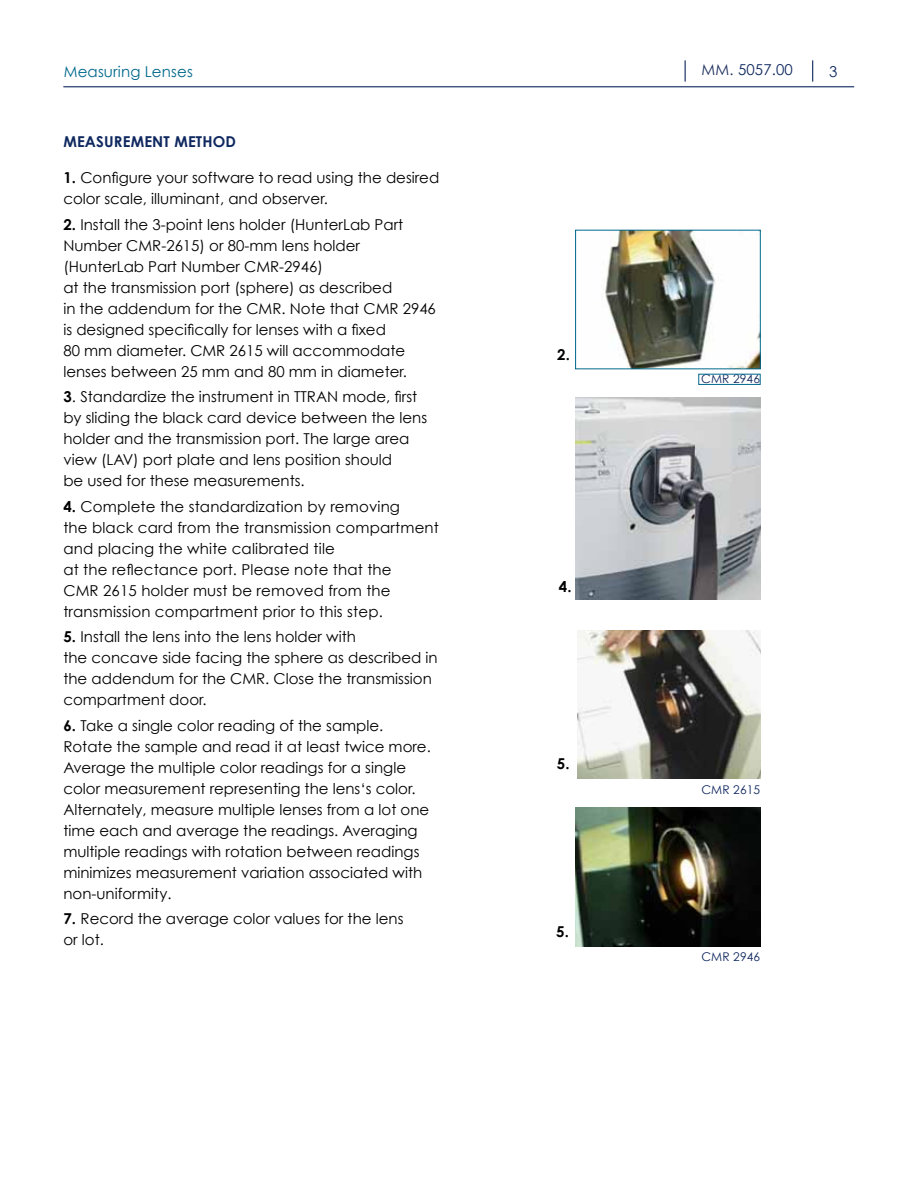
<style>
.page{position:relative;width:918px;height:1188px;background:#fff}
.page>*{position:absolute;margin:0;border:0;box-sizing:border-box;transform-origin:0 0}
.t1{font:15px/21px "Century Gothic";color:#000}
.t2{font:700 15px "Century Gothic";letter-spacing:.01em;color:#0f285f}
.t3{font:15px "Century Gothic";letter-spacing:.01em;color:#00688c}
.t4{font:15px "Century Gothic";letter-spacing:.01em;color:#0f285f}
.t5{font:700 15px "Century Gothic";color:#000}
.t6{font:12px "Century Gothic";letter-spacing:.01em;color:#0f285f}
.s1{color:#20315e}
.s2{font-weight:700}
</style>
<div class="page">
<hr style="left:63px;top:86px;width:791px;height:1px;background:#0f285f">
<svg style="left:685px;top:60px;width:1px;height:22px"></svg>
<svg style="left:812px;top:60px;width:1px;height:22px"></svg>
<div style="left:699px;top:374px;width:61px;height:11px;border:1px solid #00688c"></div>
<img style="left:603px;top:232px;width:156px;height:135px">
<div style="left:575px;top:230px;width:186px;height:139px;border:1px solid #00688c"></div>
<img style="left:576px;top:398px;width:185px;height:202px">
<img style="left:578px;top:630px;width:183px;height:149px">
<img style="left:576px;top:808px;width:184px;height:138px">
<p class="t4" style="left:702px;top:60px;width:93px"><span class="s1">MM.</span> 5057.00</p>
<p class="t3" style="left:64px;top:63px;width:131px">Measuring Lenses</p>
<p class="t4" style="left:829px;top:63px;width:10px">3</p>
<p class="t2" style="left:63px;top:132px;width:32px">MEASUR</p>
<p class="t2" style="left:123px;top:132px;width:115px">EMENT METHOD</p>
<p class="t1" style="left:63px;top:167px;width:377px"><span class="s2">1.</span> Configure your software to read using the desired color scale, illuminant, and observer.</p>
<p class="t1" style="left:63px;top:214px;width:374px"><span class="s2">2.</span> Install the 3-point lens holder (HunterLab Part Number CMR-2615) or 80-mm lens holder (HunterLab Part Number CMR-2946)<br>at the transmission port (sphere) as described<br>in the addendum for the CMR. Note that CMR 2946 is designed specifically for lenses with a fixed<br>80 mm diameter. CMR 2615 will accommodate lenses between 25 mm and 80 mm in diameter.</p>
<p class="t1" style="left:63px;top:386px;width:365px"><span class="s2">3</span>. Standardize the instrument in TTRAN mode, first by sliding the black card device between the lens holder and the transmission port. The large area view (LAV) port plate and lens position should<br>be used for these measurements.</p>
<p class="t1" style="left:63px;top:496px;width:377px"><span class="s2">4.</span> Complete the standardization by removing<br>the black card from the transmission compartment and placing the white calibrated tile<br>at the reflectance port. Please note that the<br>CMR 2615 holder must be removed from the transmission compartment prior to this step.</p>
<p class="t1" style="left:63px;top:626px;width:376px"><span class="s2">5.</span> Install the lens into the lens holder with<br>the concave side facing the sphere as described in the addendum for the CMR. Close the transmission compartment door.</p>
<p class="t1" style="left:63px;top:715px;width:369px"><span class="s2">6.</span> Take a single color reading of the sample.<br>Rotate the sample and read it at least twice more.<br>Average the multiple color readings for a single color measurement representing the lens‘s color.<br>Alternately, measure multiple lenses from a lot one time each and average the readings. Averaging multiple readings with rotation between readings minimizes measurement variation associated with non-uniformity.</p>
<p class="t1" style="left:63px;top:908px;width:342px"><span class="s2">7.</span> Record the average color values for the lens or lot.</p>
<p class="t5" style="left:557px;top:345px;width:14px">2.</p>
<p class="t5" style="left:559px;top:577px;width:14px">4.</p>
<p class="t5" style="left:557px;top:754px;width:14px">5.</p>
<p class="t5" style="left:556px;top:922px;width:14px">5.</p>
<p class="t6" style="left:701px;top:372px;width:60px">CMR 2946</p>
<p class="t6" style="left:701px;top:782px;width:60px">CMR 2615</p>
<p class="t6" style="left:701px;top:950px;width:60px">CMR 2946</p>
</div>
